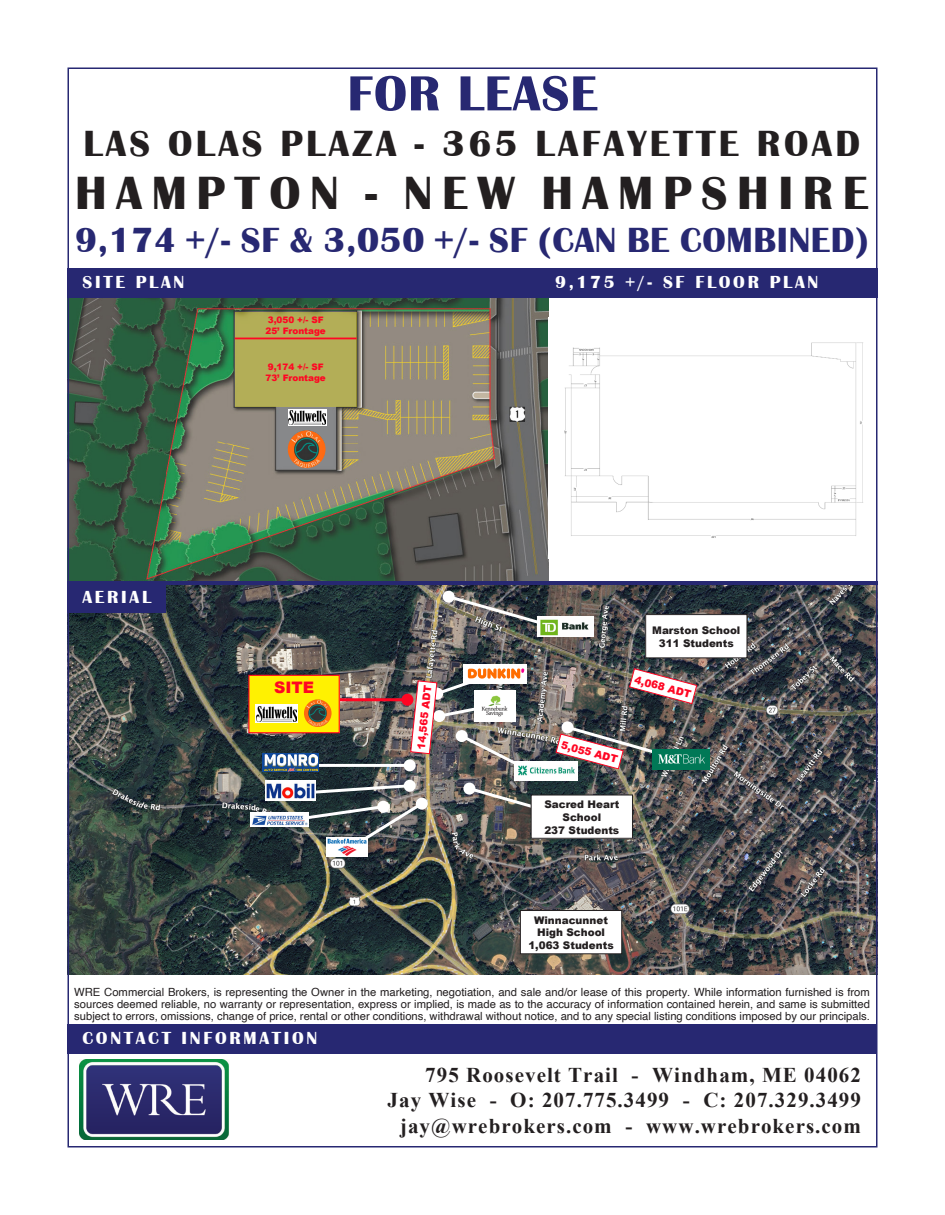
<style>
.page{position:relative;width:945px;height:1215px;background:#fff}
.page>*{position:absolute;margin:0;border:0;box-sizing:border-box;transform-origin:0 0}
.t1{font:700 51px "Britannic";letter-spacing:.02em;color:#272872}
.t2{font:700 48px "Britannic";letter-spacing:.2em;color:#231f20}
.t3{font:700 37.5px "Britannic";letter-spacing:.09em;color:#231f20}
.t4{font:700 36px "Britannic";letter-spacing:.02em;color:#272872}
.t5{font:700 21px/25.2px "Times New Roman";letter-spacing:.05em;color:#231f20;text-align:right}
.t6{font:700 18px "Britannic";letter-spacing:.15em;color:#fff}
.t7{font:900 15.9px "Arial";color:#ff0623}
.t8{font:11.25px/12px "Helvetica";color:#231f20;text-align:justify}
.t9{font:900 10.5px/12.6px "Arial";color:#231f20;text-align:center}
.t10{font:900 10.5px "Arial";color:#ff0623}
.t11{font:900 9px "Arial";color:#ff0623}
</style>
<div class="page">
<img style="left:71px;top:298px;width:477px;height:283px">
<img style="left:288px;top:430px;width:38px;height:38px;border-radius:19px">
<svg style="left:288px;top:409px;width:39px;height:17px"></svg>
<img style="left:289px;top:411px;width:36px;height:13px">
<div style="left:235px;top:312px;width:122px;height:95px;background:#b3ae57"></div>
<hr style="left:235px;top:338px;width:122px;height:1px;background:#ff0623">
<div style="left:68px;top:1024px;width:810px;height:30px;background:#272872"></div>
<img style="left:79px;top:1060px;width:150px;height:79px">
<div style="left:68px;top:268px;width:810px;height:30px;background:#272872"></div>
<img style="left:564px;top:342px;width:299px;height:196px">
<img style="left:71px;top:584px;width:804px;height:391px">
<hr style="left:290px;top:764px;width:120px;height:3px;background:#fff">
<div style="left:404px;top:759px;width:12px;height:12px;background:#fff;border-radius:50%"></div>
<div style="left:404px;top:780px;width:12px;height:12px;background:#fff;border-radius:50%"></div>
<svg style="left:262px;top:753px;width:56px;height:18px"></svg>
<img style="left:265px;top:754px;width:53px;height:17px">
<img style="left:265px;top:781px;width:50px;height:20px">
<div style="left:416px;top:798px;width:12px;height:12px;background:#fff;border-radius:50%"></div>
<img style="left:326px;top:851px;width:42px;height:5px">
<div style="left:520px;top:911px;width:102px;height:43px;background:#fff"></div>
<div style="left:520px;top:910px;width:102px;height:44px;border:1px solid #231f20"></div>
<svg style="left:466px;top:785px;width:135px;height:44px;background:#525553"></svg>
<div style="left:463px;top:783px;width:12px;height:12px;background:#fff;border-radius:50%"></div>
<div style="left:531px;top:795px;width:101px;height:43px;background:#fff"></div>
<div style="left:531px;top:795px;width:102px;height:44px;border:1px solid #231f20"></div>
<div style="left:646px;top:615px;width:101px;height:43px;background:#fff"></div>
<div style="left:645px;top:614px;width:102px;height:44px;border:1px solid #231f20"></div>
<img style="left:445px;top:593px;width:136px;height:44px">
<div style="left:443px;top:591px;width:12px;height:12px;background:#fff;border-radius:50%"></div>
<img style="left:538px;top:617px;width:56px;height:19px">
<svg style="left:629px;top:668px;width:69px;height:37px"></svg>
<img style="left:555px;top:724px;width:145px;height:46px">
<div style="left:562px;top:721px;width:12px;height:12px;background:#fff;border-radius:50%"></div>
<img style="left:653px;top:749px;width:56px;height:20px">
<div style="left:463px;top:664px;width:64px;height:19px;background:#fff"></div>
<img style="left:410px;top:665px;width:121px;height:108px">
<div style="left:456px;top:730px;width:12px;height:12px;background:#fff;border-radius:50%"></div>
<div style="left:514px;top:761px;width:63px;height:19px;background:#fff"></div>
<img style="left:518px;top:766px;width:56px;height:9px">
<img style="left:274px;top:783px;width:152px;height:68px">
<div style="left:377px;top:801px;width:12px;height:12px;background:#fff;border-radius:50%"></div>
<img style="left:250px;top:813px;width:58px;height:14px">
<hr style="left:288px;top:698px;width:119px;height:3px;background:#ff0623">
<div style="left:401px;top:694px;width:12px;height:12px;background:#ff0623;border-radius:50%"></div>
<div style="left:249px;top:675px;width:90px;height:58px;background:#fff101"></div>
<div style="left:248px;top:675px;width:92px;height:58px;border:1px solid #ff0623"></div>
<img style="left:304px;top:699px;width:28px;height:28px;border-radius:14px">
<svg style="left:255px;top:704px;width:42px;height:19px"></svg>
<img style="left:256px;top:706px;width:40px;height:15px">
<div style="left:68px;top:583px;width:98px;height:30px;background:#272872"></div>
<hr style="left:68px;top:581px;width:810px;height:3px;background:#272872">
<p class="t1" style="left:347px;top:65px;width:252px">FOR LEASE</p>
<p class="t3" style="left:84px;top:123px;width:778px">LAS OLAS PLAZA - 365 LAFAYETTE ROAD</p>
<p class="t2" style="left:75px;top:166px;width:795px">HAMPTON - NEW HAMPSHIRE</p>
<p class="t4" style="left:75px;top:220px;width:795px">9,174 +/- SF &amp; 3,050 +/- SF (CAN BE COMBINED)</p>
<p class="t6" style="left:82px;top:272px;width:103px">SITE PLAN</p>
<p class="t6" style="left:555px;top:272px;width:265px">9,175 +/- SF FLOOR PLAN</p>
<p class="t6" style="left:82px;top:587px;width:70px">AERIAL</p>
<p class="t11" style="left:268px;top:314px;width:57px">3,050 +/- SF</p>
<p class="t11" style="left:266px;top:324px;width:62px">25’ Frontage</p>
<p class="t11" style="left:268px;top:361px;width:57px">9,174 +/- SF</p>
<p class="t11" style="left:266px;top:371px;width:62px">73’ Frontage</p>
<p class="t7" style="left:274px;top:676px;width:42px">SITE</p>
<p class="t10" style="left:413px;top:749px;width:67px;rotate:-84deg">14,565 ADT</p>
<p class="t9" style="left:652px;top:624px;width:90px">Marston School</p>
<p class="t9" style="left:659px;top:636px;width:76px">311 Students</p>
<p class="t10" style="left:637px;top:672px;width:60px;rotate:15deg">4,068 ADT</p>
<p class="t10" style="left:563px;top:737px;width:60px;rotate:15deg">5,055 ADT</p>
<p class="t9" style="left:544px;top:798px;width:76px">Sacred Heart<br>School</p>
<p class="t9" style="left:544px;top:823px;width:76px">237 Students</p>
<p class="t9" style="left:534px;top:913px;width:75px">Winnacunnet</p>
<p class="t9" style="left:537px;top:926px;width:70px">High School</p>
<p class="t9" style="left:528px;top:939px;width:87px">1,063 Students</p>
<p class="t8" style="left:74px;top:986px;width:797px">WRE Commercial Brokers, is representing the Owner in the marketing, negotiation, and sale and/or lease of this property. While information furnished is from sources deemed reliable, no warranty or representation, express or implied, is made as to the accuracy of information contained herein, and same is submitted subject to errors, omissions, change of price, rental or other conditions, withdrawal without notice, and to any special listing conditions imposed by our principals.</p>
<p class="t6" style="left:82px;top:1028px;width:236px">CONTACT INFORMATION</p>
<p class="t5" style="left:388px;top:1062px;width:475px">795 Roosevelt Trail - Windham, ME 04062<br>Jay Wise - O: 207.775.3499 - C: 207.329.3499 jay@wrebrokers.com - www.wrebrokers.com</p>
</div>
